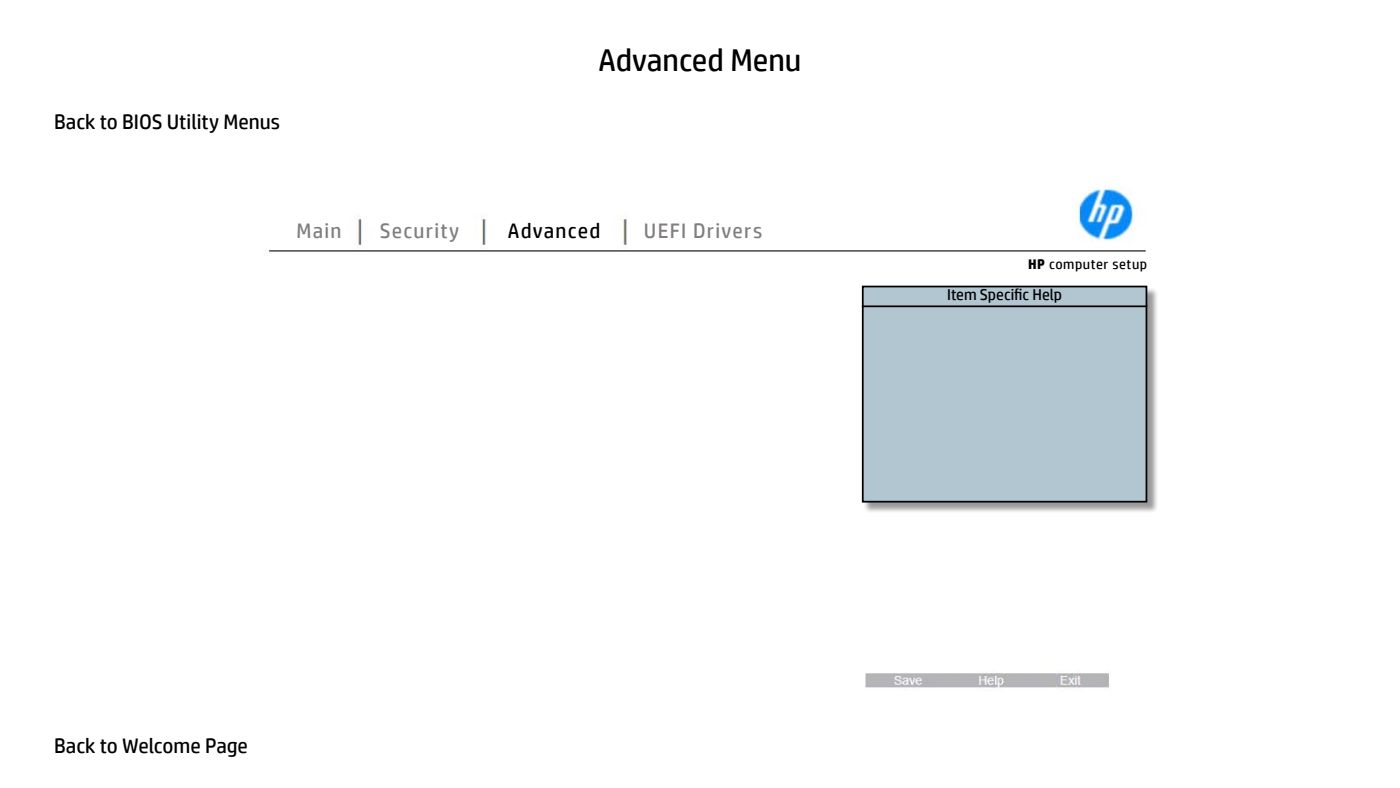
<style>
.page{position:relative;width:1400px;height:788px;background:#fff}
.page>*{position:absolute;margin:0;border:0;box-sizing:border-box;transform-origin:0 0}
.t1{font:31.5px "HP Simplified";color:#000}
.t2{font:21px "HP Simplified";color:#000}
.t3{font:21px "HP Simplified";letter-spacing:.06em;color:#817f7e}
.t4{font:21px "HP Simplified";letter-spacing:.06em;color:#000}
.t5{font:15.75px "HP Simplified";color:#000}
.t6{font:14px "HP Simplified";letter-spacing:.04em;color:#000}
.s1{font-weight:700}
</style>
<div class="page">
<img style="left:269px;top:186px;width:879px;height:502px">
<div style="left:863px;top:287px;width:295px;height:226px;background:#000;opacity:.4"></div>
<div style="left:863px;top:286px;width:283px;height:215px;background:#b1c6d1"></div>
<div style="left:862px;top:285px;width:285px;height:217px;border:2px solid #000"></div>
<hr style="left:862px;top:305px;width:285px;height:2px;background:#000">
<p class="t2" style="left:54px;top:108px;width:227px">Back to BIOS Utility Menus</p>
<h1 class="t1" style="left:599px;top:40px;width:204px">Advanced Menu</h1>
<p class="t3" style="left:297px;top:217px;width:47px">Main</p>
<p class="t3" style="left:380px;top:217px;width:81px">Security</p>
<p class="t4" style="left:508px;top:217px;width:94px">Advanced</p>
<p class="t3" style="left:644px;top:217px;width:120px">UEFI Drivers</p>
<p class="t6" style="left:1028px;top:255px;width:121px"><span class="s1">HP</span> computer setup</p>
<p class="t5" style="left:947px;top:284px;width:116px">Item Specific Help</p>
<p class="t2" style="left:54px;top:731px;width:195px">Back to Welcome Page</p>
</div>
